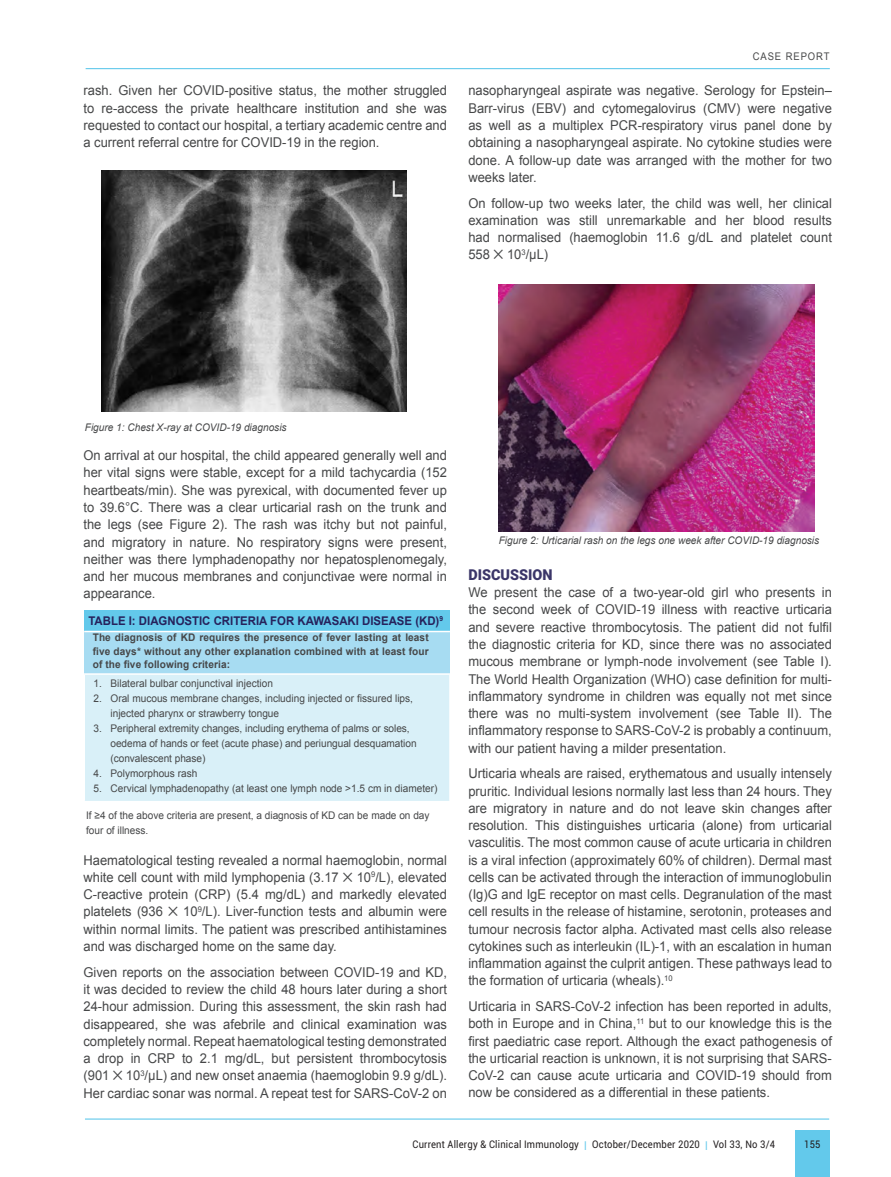
<style>
.page{position:relative;width:891px;height:1177px;background:#fff}
.page>*{position:absolute;margin:0;border:0;box-sizing:border-box;transform-origin:0 0}
.Text{font:900 15px "Roboto";color:#3b3669;scale:.96 1}
.Text-2{font:13.5px/17.2px "Arial";color:#464748;text-align:justify;scale:.96 1}
.Text-3{font:700 12px "Arial";color:#26225c;scale:.95 1}
.Text-4{font:10.5px/15px "Arial";color:#464748;scale:.96 1}
.Text-5{font:700 10.5px/13.5px "Arial";letter-spacing:.01em;color:#464748;text-align:justify;scale:.96 1}
.Text-6{font:italic 10.5px "Arial";color:#464748;scale:.96 1}
.t1{font:10.5px "Roboto";letter-spacing:.02em;color:#231f20;scale:.9 1}
.Text-7{font:10.5px "Arial";letter-spacing:.1em;color:#464748;scale:.9 1}
.s1{font-size:12.3px;color:#63c9eb}
</style>
<div class="page">
<div style="left:795px;top:1129px;width:35px;height:47px;background:#63c9eb"></div>
<hr style="left:86px;top:68px;width:744px;height:1px;background:#63c9eb">
<hr style="left:85px;top:1118px;width:744px;height:1px;background:#63c9eb">
<img style="left:101px;top:171px;width:305px;height:241px">
<img style="left:499px;top:284px;width:315px;height:247px">
<div style="left:84px;top:610px;width:366px;height:21px;background:#63c9eb"></div>
<div style="left:84px;top:631px;width:366px;height:43px;background:#a7dcf2"></div>
<div style="left:84px;top:674px;width:366px;height:127px;background:#d9f0f8"></div>
<hr style="left:449px;top:675px;width:2px;height:126px;background:#fff">
<hr style="left:83px;top:675px;width:2px;height:126px;background:#fff">
<hr style="left:84px;top:630px;width:366px;height:2px;background:#fff">
<hr style="left:83px;top:673px;width:368px;height:2px;background:#fff">
<p class="Text-2" style="left:83px;top:82px;width:380px">rash. Given her COVID-positive status, the mother struggled to re-access the private healthcare institution and she was requested to contact our hospital, a tertiary academic centre and a current referral centre for COVID-19 in the region.</p>
<p class="Text-7" style="left:753px;top:50px;width:87px">CASE REPORT</p>
<p class="Text-2" style="left:468px;top:82px;width:380px">nasopharyngeal aspirate was negative. Serology for Epstein– Barr-virus (EBV) and cytomegalovirus (CMV) were negative as well as a multiplex PCR-respiratory virus panel done by obtaining a nasopharyngeal aspirate. No cytokine studies were done. A follow-up date was arranged with the mother for two weeks later.</p>
<p class="Text-2" style="left:468px;top:194px;width:380px">On follow-up two weeks later, the child was well, her clinical examination was still unremarkable and her blood results had normalised (haemoglobin 11.6 g/dL and platelet count 558 ✕ 10<sup>3</sup>/µL)</p>
<p class="Text-6" style="left:85px;top:421px;width:212px">Figure 1: Chest X-ray at COVID-19 diagnosis</p>
<p class="Text-2" style="left:83px;top:447px;width:380px">On arrival at our hospital, the child appeared generally well and her vital signs were stable, except for a mild tachycardia (152 heartbeats/min). She was pyrexical, with documented fever up to 39.6°C. There was a clear urticarial rash on the trunk and the legs (see Figure 2). The rash was itchy but not painful, and migratory in nature. No respiratory signs were present, neither was there lymphadenopathy nor hepatosplenomegaly, and her mucous membranes and conjunctivae were normal in appearance.</p>
<p class="Text-3" style="left:88px;top:613px;width:375px">TABLE I: DIAGNOSTIC CRITERIA FOR KAWASAKI DISEASE (KD)<sup>9</sup></p>
<p class="Text-5" style="left:93px;top:631px;width:351px">The diagnosis of KD requires the presence of fever lasting at least five days* without any other explanation combined with at least four of the five following criteria:</p>
<p class="Text-4" style="left:93px;top:675px;width:188px">1. Bilateral bulbar conjunctival injection</p>
<p class="Text-4" style="left:110px;top:690px;width:317px;text-indent:-17px">2. Oral mucous membrane changes, including injected or fissured lips, injected pharynx or strawberry tongue</p>
<p class="Text-4" style="left:110px;top:720px;width:320px;text-indent:-17px">3. Peripheral extremity changes, including erythema of palms or soles, oedema of hands or feet (acute phase) and periungual desquamation (convalescent phase)</p>
<p class="Text-4" style="left:93px;top:765px;width:110px">4. Polymorphous rash</p>
<p class="Text-4" style="left:93px;top:780px;width:360px">5. Cervical lymphadenopathy (at least one lymph node &gt;1.5 cm in diameter)</p>
<p class="Text-4" style="left:86px;top:807px;width:359px">If ≥4 of the above criteria are present, a diagnosis of KD can be made on day four of illness.</p>
<p class="Text-2" style="left:83px;top:851px;width:380px">Haematological testing revealed a normal haemoglobin, normal white cell count with mild lymphopenia (3.17 ✕ 10<sup>9</sup>/L), elevated C-reactive protein (CRP) (5.4 mg/dL) and markedly elevated platelets (936 ✕ 10<sup>9</sup>/L). Liver-function tests and albumin were within normal limits. The patient was prescribed antihistamines and was discharged home on the same day.</p>
<p class="Text-2" style="left:83px;top:963px;width:380px">Given reports on the association between COVID-19 and KD, it was decided to review the child 48 hours later during a short 24-hour admission. During this assessment, the skin rash had disappeared, she was afebrile and clinical examination was completely normal. Repeat haematological testing demonstrated a drop in CRP to 2.1 mg/dL, but persistent thrombocytosis (901 ✕ 10<sup>3</sup>/µL) and new onset anaemia (haemoglobin 9.9 g/dL).<br>Her cardiac sonar was normal. A repeat test for SARS-CoV-2 on</p>
<p class="Text-6" style="left:499px;top:534px;width:335px">Figure 2: Urticarial rash on the legs one week after COVID-19 diagnosis</p>
<p class="Text" style="left:468px;top:564px;width:89px">DISCUSSION</p>
<p class="Text-2" style="left:468px;top:584px;width:380px">We present the case of a two-year-old girl who presents in the second week of COVID-19 illness with reactive urticaria and severe reactive thrombocytosis. The patient did not fulfil the diagnostic criteria for KD, since there was no associated mucous membrane or lymph-node involvement (see Table I).<br>The World Health Organization (WHO) case definition for multi&shy;inflammatory syndrome in children was equally not met since there was no multi-system involvement (see Table II). The inflammatory response to SARS-CoV-2 is probably a continuum, with our patient having a milder presentation.</p>
<p class="Text-2" style="left:468px;top:765px;width:380px">Urticaria wheals are raised, erythematous and usually intensely pruritic. Individual lesions normally last less than 24 hours. They are migratory in nature and do not leave skin changes after resolution. This distinguishes urticaria (alone) from urticarial vasculitis. The most common cause of acute urticaria in children is a viral infection (approximately 60% of children). Dermal mast</p>
<p class="Text-2" style="left:468px;top:868px;width:380px">cells can be activated through the interaction of immunoglobulin (Ig)G and IgE receptor on mast cells. Degranulation of the mast cell results in the release of histamine, serotonin, proteases and tumour necrosis factor alpha. Activated mast cells also release cytokines such as interleukin (IL)-1, with an escalation in human inflammation against the culprit antigen. These pathways lead to the formation of urticaria (wheals).<sup>10</sup></p>
<p class="Text-2" style="left:468px;top:997px;width:380px">Urticaria in SARS-CoV-2 infection has been reported in adults, both in Europe and in China,<sup>11</sup> but to our knowledge this is the first paediatric case report. Although the exact pathogenesis of the urticarial reaction is unknown, it is not surprising that SARS-CoV-2 can cause acute urticaria and COVID-19 should from now be considered as a differential in these patients.</p>
<p class="t1" style="left:412px;top:1136px;width:404px">Current Allergy &amp; Clinical Immunology <span class="s1">Ӏ</span> October/December 2020 <span class="s1">Ӏ</span> Vol 33, No 3/4</p>
<p class="t1" style="left:804px;top:1136px;width:20px">155</p>
</div>
